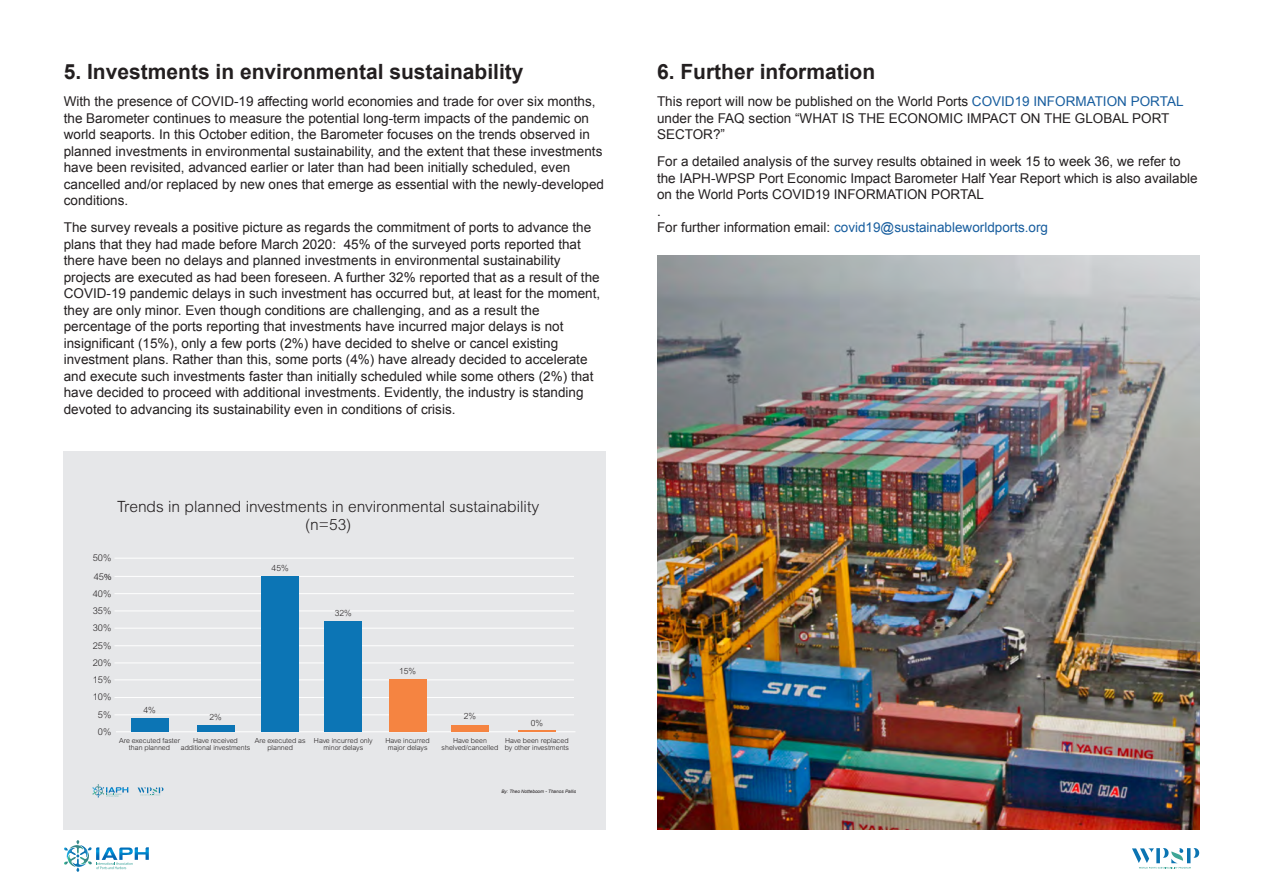
<style>
.page{position:relative;width:1263px;height:893px;background:#fff}
.page>*{position:absolute;margin:0;border:0;box-sizing:border-box;transform-origin:0 0}
.t1{font:700 21px "Arial";color:#231f20}
.t2{font:300 15.45px/18.6px "Arial";color:#231f20;text-align:center}
.t3{font:13.5px/16.5px "Arial";color:#231f20}
.t4{font:13.5px "Arial";color:#175d9e}
.t5{font:300 9.3px/17.2px "Arial";color:#231f20;text-align:center}
.t6{font:300 8.55px "Arial";color:#231f20}
.t7{font:300 7.05px/7.1px "Arial";color:#231f20;text-align:center}
.t8{font:italic 4.65px "Arial";color:#231f20}
.s1{font-family:"Myriad Pro";font-weight:400}
.s2{color:#175d9e}
.s3{color:#231f20}
</style>
<div class="page">
<svg style="left:1132px;top:848px;width:67px;height:20px"></svg>
<svg style="left:64px;top:840px;width:85px;height:32px"></svg>
<div style="left:64px;top:451px;width:542px;height:378px;background:#e6e7e9"></div>
<svg style="left:138px;top:787px;width:25px;height:9px"></svg>
<svg style="left:92px;top:784px;width:36px;height:14px"></svg>
<hr style="left:114px;top:628px;width:460px;height:1px;background:#fff">
<hr style="left:114px;top:610px;width:460px;height:1px;background:#fff">
<hr style="left:114px;top:593px;width:460px;height:1px;background:#fff">
<hr style="left:114px;top:576px;width:460px;height:1px;background:#fff">
<hr style="left:114px;top:558px;width:460px;height:1px;background:#fff">
<hr style="left:114px;top:645px;width:460px;height:1px;background:#fff">
<hr style="left:114px;top:662px;width:460px;height:1px;background:#fff">
<hr style="left:114px;top:679px;width:460px;height:1px;background:#fff">
<hr style="left:114px;top:697px;width:460px;height:1px;background:#fff">
<hr style="left:114px;top:714px;width:460px;height:1px;background:#fff">
<hr style="left:116px;top:731px;width:459px;height:1px;background:#fff">
<div style="left:131px;top:718px;width:37px;height:14px;background:#0c75b5"></div>
<div style="left:197px;top:725px;width:37px;height:7px;background:#0c75b5"></div>
<div style="left:325px;top:622px;width:37px;height:110px;background:#0c75b5"></div>
<div style="left:451px;top:725px;width:38px;height:7px;background:#f58441"></div>
<div style="left:262px;top:577px;width:37px;height:155px;background:#0c75b5"></div>
<div style="left:389px;top:680px;width:37px;height:52px;background:#f58441"></div>
<hr style="left:518px;top:731px;width:37px;height:1px;background:#f58441">
<img style="left:657px;top:255px;width:542px;height:574px">
<p class="t1" style="left:64px;top:58px;width:461px">5. Investments in environmental sustainability</p>
<p class="t3" style="left:64px;top:93px;width:542px">With the presence of COVID-19 affecting world economies and trade for over six months, the Barometer continues to measure the potential long-term impacts of the pandemic on world seaports. In this October edition, the Barometer focuses on the trends observed in planned investments in environmental sustainability, and the extent that these investments have been revisited, advanced earlier or later than had been initially scheduled, even cancelled and/or replaced by new ones that emerge as essential with the newly-developed conditions.</p>
<p class="t3" style="left:64px;top:219px;width:538px">The survey reveals a positive picture as regards the commitment of ports to advance the plans that they had made before March 2020: 45% of the surveyed ports reported that there have been no delays and planned investments in environmental sustainability projects are executed as had been foreseen. A further 32% reported that as a result of the COVID-19 pandemic delays in such investment has occurred but, at least for the moment, they are only minor. Even though conditions are challenging, and as a result the percentage of the ports reporting that investments have incurred major delays is not insignificant (15%), only a few ports (2%) have decided to shelve or cancel existing investment plans. Rather than this, some ports (4%) have already decided to accelerate and execute such investments faster than initially scheduled while some others (2%) that have decided to proceed with additional investments. Evidently, the industry is standing devoted to advancing its sustainability even in conditions of crisis.</p>
<p class="t2" style="left:117px;top:497px;width:423px">Trends in planned investments in environmental sustainability (n=53)</p>
<p class="t5" style="left:93px;top:549px;width:20px">50%</p>
<p class="t5" style="left:94px;top:568px;width:19px">45<span class="s1">%</span></p>
<p class="t5" style="left:93px;top:585px;width:20px">40%</p>
<p class="t5" style="left:93px;top:602px;width:20px">35%</p>
<p class="t5" style="left:93px;top:619px;width:20px">30%</p>
<p class="t5" style="left:93px;top:637px;width:20px">25%<br>20%<br>15%<br>10%<br>5%<br>0%</p>
<p class="t6" style="left:143px;top:705px;width:14px">4%</p>
<p class="t6" style="left:272px;top:563px;width:19px">45%</p>
<p class="t6" style="left:209px;top:712px;width:14px">2%</p>
<p class="t7" style="left:119px;top:737px;width:63px">Are executed faster than planned</p>
<p class="t7" style="left:181px;top:737px;width:71px">Have received additional investments</p>
<p class="t7" style="left:255px;top:737px;width:52px">Are executed as planned</p>
<p class="t6" style="left:335px;top:608px;width:19px">32%</p>
<p class="t6" style="left:399px;top:666px;width:19px">15%</p>
<p class="t6" style="left:464px;top:711px;width:14px">2%</p>
<p class="t6" style="left:531px;top:718px;width:14px">0%</p>
<p class="t7" style="left:314px;top:737px;width:60px">Have incurred only minor delays</p>
<p class="t7" style="left:442px;top:737px;width:58px">Have been shelved/cancelled</p>
<p class="t7" style="left:505px;top:737px;width:66px;text-align:left">Have been replaced by other investments</p>
<p class="t7" style="left:386px;top:737px;width:46px">Have incurred major delays</p>
<p class="t8" style="left:501px;top:788px;width:76px">By: Theo Notteboom - Thanos Pallis</p>
<p class="t1" style="left:657px;top:58px;width:220px">6. Further information</p>
<p class="t3" style="left:657px;top:93px;width:528px">This report will now be published on the World Ports <span class="s2">COVID19 INFORMATION PORTAL </span>under the FAQ section “WHAT IS THE ECONOMIC IMPACT ON THE GLOBAL PORT<br>SECTOR?”</p>
<p class="t3" style="left:657px;top:153px;width:542px">For a detailed analysis of the survey results obtained in week 15 to week 36, we refer to the IAPH-WPSP Port Economic Impact Barometer Half Year Report which is also available on the World Ports COVID19 INFORMATION PORTAL</p>
<p class="t3" style="left:657px;top:203px;width:5px">.</p>
<p class="t4" style="left:657px;top:218px;width:393px"><span class="s3">For further information email:</span> covid19@sustainableworldports.org</p>
</div>
